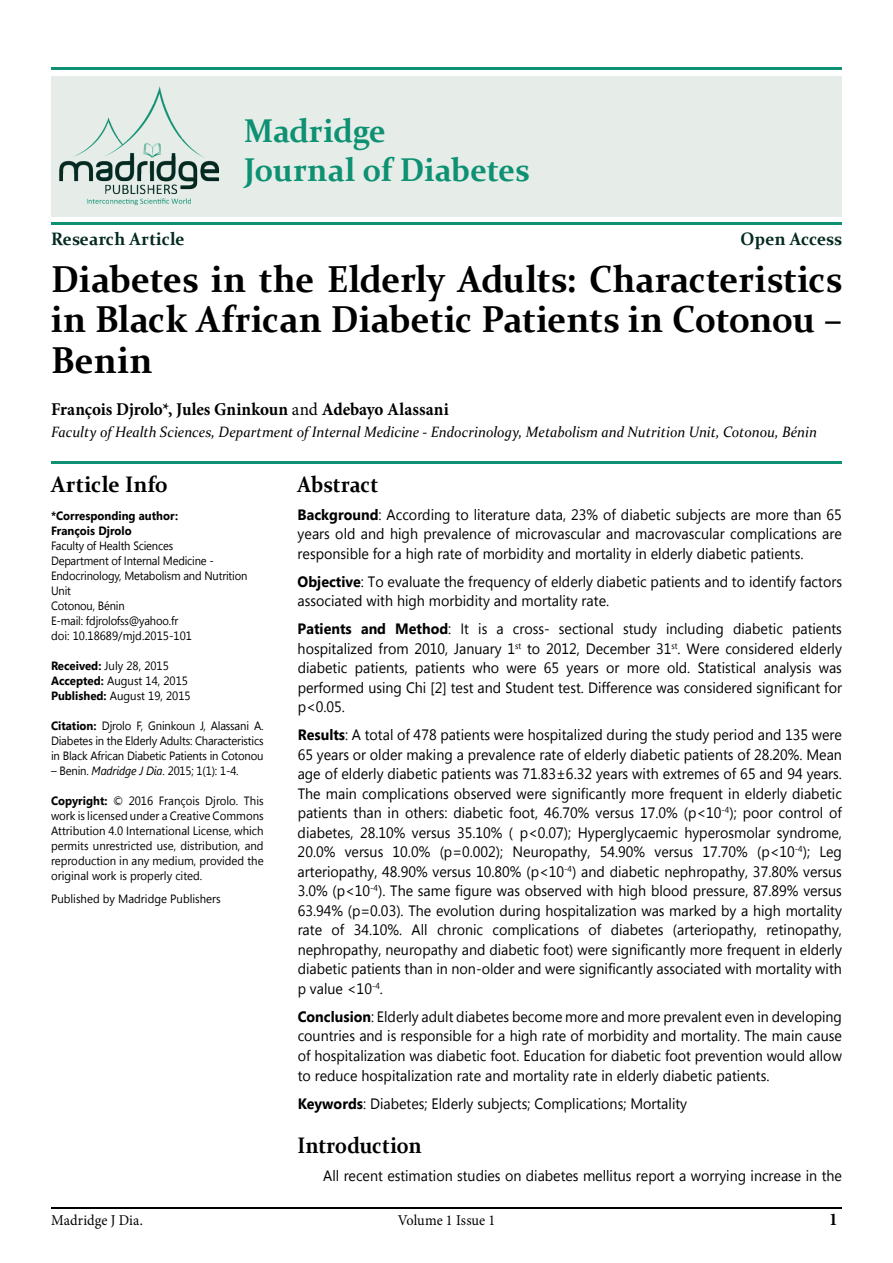
<style>
.page{position:relative;width:893px;height:1263px;background:#fff}
.page>*{position:absolute;margin:0;border:0;box-sizing:border-box;transform-origin:0 0}
.t1{font:700 37.5px/40.5px "Constantia";color:#000;text-align:justify;scale:.95 1}
.t2{font:700 33px/39px "Constantia";color:#0e9172;scale:.95 1}
.t3{font:700 22.5px "Constantia";letter-spacing:.005em;color:#000;scale:.9 1}
.t4{font:700 22.5px "Constantia";letter-spacing:.005em;color:#000;scale:.95 1}
.t5{font:700 18px "Minion Pro";letter-spacing:-.005em;color:#000;scale:.95 1}
.t6{font:700 18px "Constantia";color:#032920;scale:.95 1}
.t7{font:15px/19.5px "Segoe UI";color:#000;text-align:justify;scale:.95 1}
.t8{font:italic 15px "Constantia";color:#000;scale:.95 1}
.t9{font:15px "Minion Pro";color:#000;scale:.95 1}
.t10{font:12px/15px "Segoe UI";letter-spacing:-.015em;color:#000;scale:.95 1}
.t11{font:12px/15px "Segoe UI";letter-spacing:-.015em;color:#000;scale:.93 1}
.t12{font:12px/15px "Segoe UI";letter-spacing:-.015em;color:#000;text-align:justify;scale:.94 1}
.t13{font:700 12px/15px "Segoe UI";color:#000;scale:.95 1}
.s1{font-weight:400}
.s2{font-weight:700}
.s3{font-style:italic}
</style>
<div class="page">
<hr style="left:51px;top:1208px;width:791px;height:1px;background:#000">
<div style="left:51px;top:76px;width:791px;height:140px;background:#e6ede9"></div>
<hr style="left:51px;top:223px;width:791px;height:2px;background:#0e9172">
<hr style="left:51px;top:461px;width:791px;height:2px;background:#0e9172">
<hr style="left:51px;top:68px;width:791px;height:2px;background:#0e9172">
<img style="left:59px;top:86px;width:160px;height:120px">
<h2 class="t2" style="left:244px;top:109px;width:302px">Madridge<br>Journal of Diabetes</h2>
<p class="t6" style="left:51px;top:226px;width:142px">Research Article</p>
<p class="t6" style="left:741px;top:226px;width:108px">Open Access</p>
<h1 class="t1" style="left:51px;top:257px;width:834px">Diabetes in the Elderly Adults: Characteristics in Black African Diabetic Patients in Cotonou – Benin</h1>
<p class="t5" style="left:51px;top:397px;width:420px">François Djrolo*, Jules Gninkoun <span class="s1">and</span> Adebayo Alassani</p>
<p class="t8" style="left:51px;top:422px;width:808px">Faculty of Health Sciences, Department of Internal Medicine - Endocrinology, Metabolism and Nutrition Unit, Cotonou, Bénin</p>
<h3 class="t4" style="left:51px;top:469px;width:125px">Article Info</h3>
<p class="t13" style="left:51px;top:507px;width:135px">*Corresponding author:<br>François Djrolo</p>
<p class="t11" style="left:51px;top:537px;width:213px">Faculty of Health Sciences<br>Department of Internal Medicine -<br>Endocrinology, Metabolism and Nutrition<br>Unit<br>Cotonou, Bénin<br>E-mail: fdjrolofss@yahoo.fr<br>doi: 10.18689/mjd.2015-101</p>
<p class="t10" style="left:51px;top:657px;width:149px"><span class="s2">Received:</span> July 28, 2015<br><span class="s2">Accepted:</span> August 14, 2015<br><span class="s2">Published:</span> August 19, 2015</p>
<p class="t12" style="left:51px;top:717px;width:228px"><span class="s2">Citation:</span> Djrolo F, Gninkoun J, Alassani A.<br>Diabetes in the Elderly Adults: Characteristics in Black African Diabetic Patients in Cotonou</p>
<p class="t12" style="left:51px;top:762px;width:201px">– Benin. <span class="s3">Madridge J Dia</span>. 2015; 1(1): 1-4.</p>
<p class="t10" style="left:51px;top:792px;width:225px;text-align:justify"><span class="s2">Copyright:</span> © 2016 François Djrolo. This work is licensed under a Creative Commons Attribution 4.0 International License, which permits unrestricted use, distribution, and reproduction in any medium, provided the original work is properly cited.</p>
<p class="t10" style="left:51px;top:891px;width:180px">Published by Madridge Publishers</p>
<h3 class="t3" style="left:298px;top:469px;width:91px">Abstract</h3>
<p class="t7" style="left:298px;top:504px;width:574px"><span class="s2">Background</span>: According to literature data, 23% of diabetic subjects are more than 65 years old and high prevalence of microvascular and macrovascular complications are responsible for a high rate of morbidity and mortality in elderly diabetic patients.</p>
<p class="t7" style="left:298px;top:571px;width:574px"><span class="s2">Objective</span>: To evaluate the frequency of elderly diabetic patients and to identify factors associated with high morbidity and mortality rate.</p>
<p class="t7" style="left:298px;top:619px;width:574px"><span class="s2">Patients and Method</span>: It is a cross- sectional study including diabetic patients hospitalized from 2010, January 1<sup>st</sup> to 2012, December 31<sup>st</sup>. Were considered elderly diabetic patients, patients who were 65 years or more old. Statistical analysis was performed using Chi [2] test and Student test. Difference was considered significant for p&lt;0.05.</p>
<p class="t7" style="left:298px;top:725px;width:574px"><span class="s2">Results</span>: A total of 478 patients were hospitalized during the study period and 135 were 65 years or older making a prevalence rate of elderly diabetic patients of 28.20%. Mean age of elderly diabetic patients was 71.83±6.32 years with extremes of 65 and 94 years.<br>The main complications observed were significantly more frequent in elderly diabetic patients than in others: diabetic foot, 46.70% versus 17.0% (p&lt;10<sup>-4</sup>); poor control of diabetes, 28.10% versus 35.10% ( p&lt;0.07); Hyperglycaemic hyperosmolar syndrome, 20.0% versus 10.0% (p=0.002); Neuropathy, 54.90% versus 17.70% (p&lt;10<sup>-4</sup>); Leg arteriopathy, 48.90% versus 10.80% (p&lt;10<sup>-4</sup>) and diabetic nephropathy, 37.80% versus 3.0% (p&lt;10<sup>-4</sup>). The same figure was observed with high blood pressure, 87.89% versus 63.94% (p=0.03). The evolution during hospitalization was marked by a high mortality rate of 34.10%. All chronic complications of diabetes (arteriopathy, retinopathy, nephropathy, neuropathy and diabetic foot) were significantly more frequent in elderly diabetic patients than in non-older and were significantly associated with mortality with p value &lt;10<sup>-4</sup>.</p>
<p class="t7" style="left:298px;top:1006px;width:574px"><span class="s2">Conclusion</span>: Elderly adult diabetes become more and more prevalent even in developing countries and is responsible for a high rate of morbidity and mortality. The main cause of hospitalization was diabetic foot. Education for diabetic foot prevention would allow to reduce hospitalization rate and mortality rate in elderly diabetic patients.</p>
<p class="t7" style="left:298px;top:1093px;width:411px"><span class="s2">Keywords</span>: Diabetes; Elderly subjects; Complications; Mortality</p>
<h3 class="t3" style="left:298px;top:1129px;width:139px">Introduction</h3>
<p class="t7" style="left:323px;top:1165px;width:548px">All recent estimation studies on diabetes mellitus report a worrying increase in the</p>
<p class="t9" style="left:51px;top:1210px;width:98px">Madridge J Dia.</p>
<p class="t9" style="left:398px;top:1210px;width:104px">Volume 1 Issue 1</p>
<p class="t5" style="left:829px;top:1206px;width:11px">1</p>
</div>
